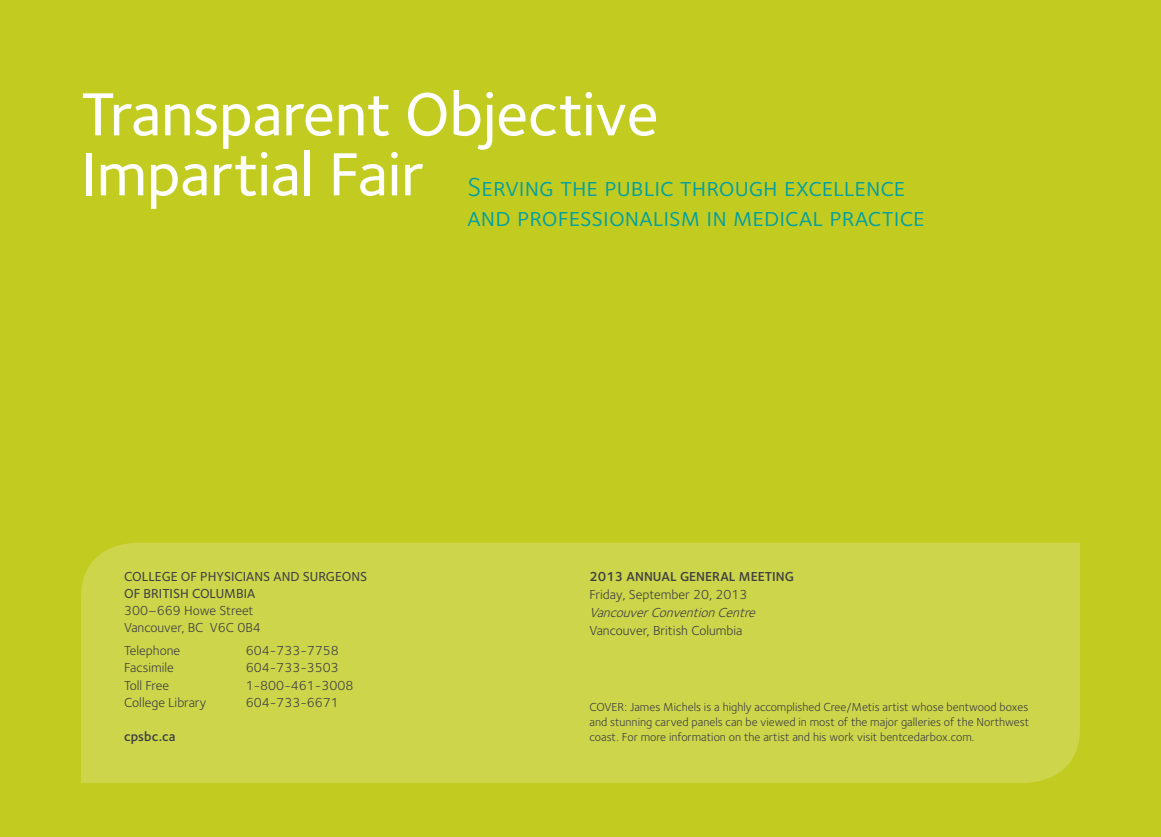
<style>
.page{position:relative;width:1161px;height:837px;background:#c2cb20}
.page>*{position:absolute;margin:0;border:0;box-sizing:border-box;transform-origin:0 0}
.t1{font:500 63px/60px "Foundry Sterling";letter-spacing:-.005em;color:#fff}
.t2{font:27px/30px "Foundry Sterling Book Expert";color:#009fa2}
.t3{font:13.5px/17.2px "Foundry Sterling";color:#414042}
.t4{font:500 13.5px/17.2px "Foundry Sterling";color:#414042}
.t5{font:600 13.5px "Foundry Sterling";color:#414042}
.t6{font:italic 13.5px "Foundry Sterling";color:#414042}
.t7{font:12px/15px "Foundry Sterling";color:#414042;text-align:justify}
</style>
<div class="page">
<div style="left:81px;top:543px;width:999px;height:240px;background:#cdd54b"></div>
<h1 class="t1" style="left:81px;top:82px;width:579px">TRANSPARENT OBJECTIVE<br>IMPARTIAL FAIR</h1>
<h2 class="t2" style="left:468px;top:171px;width:458px">Serving the public through excellence and professionalism in medical practice</h2>
<p class="t4" style="left:124px;top:567px;width:245px">COLLEGE OF PHYSICIANS AND SURGEONS<br>OF BRITISH COLUMBIA</p>
<p class="t3" style="left:124px;top:602px;width:138px">300–669 Howe Street<br>Vancouver, BC V6C 0B4</p>
<p class="t3" style="left:124px;top:641px;width:58px">Telephone</p>
<p class="t3" style="left:246px;top:641px;width:95px">604-733-7758</p>
<p class="t3" style="left:124px;top:659px;width:51px">Facsimile</p>
<p class="t3" style="left:246px;top:659px;width:95px">604-733-3503</p>
<p class="t3" style="left:124px;top:676px;width:47px">Toll Free</p>
<p class="t3" style="left:246px;top:676px;width:109px">1-800-461-3008</p>
<p class="t3" style="left:124px;top:693px;width:84px">College Library</p>
<p class="t3" style="left:246px;top:693px;width:95px">604-733-6671</p>
<p class="t5" style="left:124px;top:727px;width:53px">CPSBC.CA</p>
<p class="t5" style="left:590px;top:567px;width:204px">2013 ANNUAL GENERAL MEETING</p>
<p class="t3" style="left:590px;top:585px;width:160px">Friday, September 20, 2013</p>
<p class="t6" style="left:590px;top:603px;width:172px">VancouverConventionCentre</p>
<p class="t3" style="left:590px;top:621px;width:155px">Vancouver, British Columbia</p>
<p class="t7" style="left:590px;top:699px;width:441px">COVER: James Michels is a highly accomplished Cree/Metis artist whose bentwood boxes and stunning carved panels can be viewed in most of the major galleries of the Northwest coast. For more information on the artist and his work visit bentcedarbox.com.</p>
</div>
